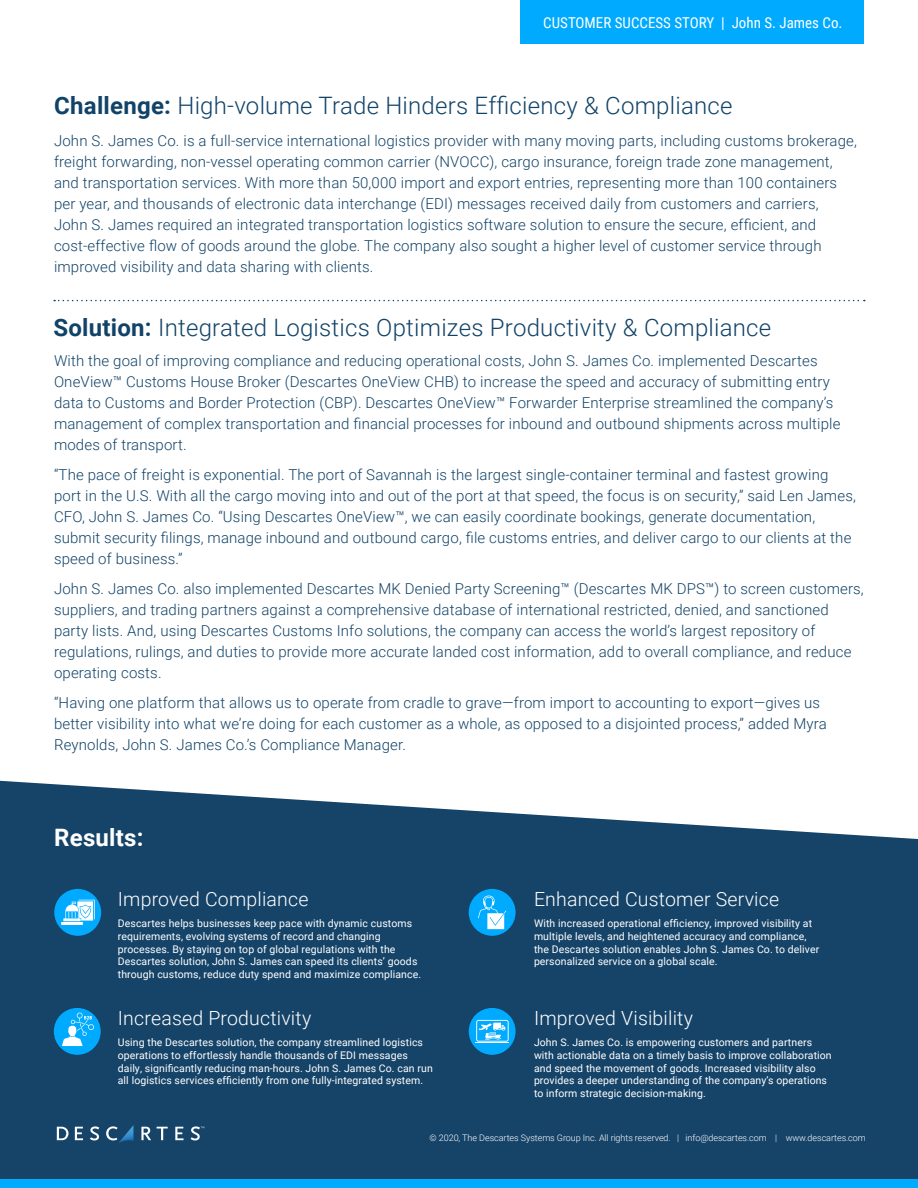
<style>
.page{position:relative;width:918px;height:1188px;background:#fff}
.page>*{position:absolute;margin:0;border:0;box-sizing:border-box;transform-origin:0 0}
.t1{font:300 24px "Roboto";letter-spacing:.01em;color:#114368}
.t2{font:700 24px "Roboto";letter-spacing:.01em;color:#fff}
.t3{font:300 19.5px "Roboto";letter-spacing:.01em;color:#fff}
.Body{font:300 15px/21px "Roboto";letter-spacing:.01em;color:#114368}
.t4{font:15px "Roboto Condensed";color:#fff}
.t5{font:10.5px/12.6px "Roboto";letter-spacing:.01em;color:#fff}
.t6{font:300 9px "Roboto";letter-spacing:-.005em;color:#fff}
.s1{font-weight:700}
</style>
<div class="page">
<svg style="left:0;top:781px;width:918px;height:398px;background:#275174"></svg>
<div style="left:521px;top:0;width:343px;height:43px;background:#0af"></div>
<svg style="left:54px;top:300px;width:811px;height:1px"></svg>
<div style="left:0;top:1179px;width:918px;height:9px;background:#0af"></div>
<div style="left:469px;top:1008px;width:47px;height:47px;background:#0af;border-radius:50%"></div>
<div style="left:54px;top:1008px;width:47px;height:47px;background:#0af;border-radius:50%"></div>
<div style="left:469px;top:889px;width:47px;height:47px;background:#0af;border-radius:50%"></div>
<div style="left:54px;top:889px;width:47px;height:47px;background:#0af;border-radius:50%"></div>
<svg style="left:57px;top:1127px;width:12px;height:13px"></svg>
<svg style="left:75px;top:1127px;width:8px;height:13px"></svg>
<svg style="left:90px;top:1126px;width:9px;height:14px"></svg>
<svg style="left:141px;top:1127px;width:10px;height:13px"></svg>
<svg style="left:157px;top:1127px;width:11px;height:13px"></svg>
<svg style="left:175px;top:1127px;width:9px;height:13px"></svg>
<svg style="left:191px;top:1126px;width:13px;height:14px"></svg>
<svg style="left:106px;top:1126px;width:27px;height:17px"></svg>
<svg style="left:61px;top:900px;width:34px;height:25px"></svg>
<svg style="left:478px;top:896px;width:28px;height:33px"></svg>
<svg style="left:62px;top:1012px;width:32px;height:34px"></svg>
<hr style="left:475px;top:1042px;width:34px;height:1px;background:#fff">
<svg style="left:476px;top:1020px;width:33px;height:22px"></svg>
<p class="t4" style="left:543px;top:12px;width:301px">CUSTOMER SUCCESS STORY | John S. James Co.</p>
<p class="t1" style="left:54px;top:88px;width:680px"><span class="s1">Challenge:</span> High-volume Trade Hinders Efficiency &amp; Compliance</p>
<p class="Body" style="left:54px;top:129px;width:805px">John S. James Co. is a full-service international logistics provider with many moving parts, including customs brokerage, freight forwarding, non-vessel operating common carrier (NVOCC), cargo insurance, foreign trade zone management, and transportation services. With more than 50,000 import and export entries, representing more than 100 containers per year, and thousands of electronic data interchange (EDI) messages received daily from customers and carriers,<br>John S. James required an integrated transportation logistics software solution to ensure the secure, efficient, and cost-effective flow of goods around the globe. The company also sought a higher level of customer service through improved visibility and data sharing with clients.</p>
<p class="t1" style="left:53px;top:310px;width:719px"><span class="s1">Solution:</span> Integrated Logistics Optimizes Productivity &amp; Compliance</p>
<p class="Body" style="left:54px;top:350px;width:765px">With the goal of improving compliance and reducing operational costs, John S. James Co. implemented Descartes</p>
<p class="Body" style="left:54px;top:371px;width:777px">OneView™ Customs House Broker (Descartes OneView CHB) to increase the speed and accuracy of submitting entry</p>
<p class="Body" style="left:54px;top:392px;width:781px">data to Customs and Border Protection (CBP). Descartes OneView™ Forwarder Enterprise streamlined the company’s</p>
<p class="Body" style="left:54px;top:413px;width:788px">management of complex transportation and financial processes for inbound and outbound shipments across multiple</p>
<p class="Body" style="left:54px;top:434px;width:134px">modes of transport.</p>
<p class="Body" style="left:54px;top:464px;width:776px">“The pace of freight is exponential. The port of Savannah is the largest single-container terminal and fastest growing</p>
<p class="Body" style="left:54px;top:485px;width:803px">port in the U.S. With all the cargo moving into and out of the port at that speed, the focus is on security,” said Len James,</p>
<p class="Body" style="left:54px;top:506px;width:763px">CFO, John S. James Co. “Using Descartes OneView™, we can easily coordinate bookings, generate documentation,</p>
<p class="Body" style="left:54px;top:527px;width:799px">submit security filings, manage inbound and outbound cargo, file customs entries, and deliver cargo to our clients at the</p>
<p class="Body" style="left:54px;top:548px;width:130px">speed of business.”</p>
<p class="Body" style="left:54px;top:578px;width:811px">John S. James Co. also implemented Descartes MK Denied Party Screening™ (Descartes MK DPS™) to screen customers,</p>
<p class="Body" style="left:54px;top:599px;width:799px">suppliers, and trading partners against a comprehensive database of international restricted, denied, and sanctioned party lists. And, using Descartes Customs Info solutions, the company can access the world’s largest repository of regulations, rulings, and duties to provide more accurate landed cost information, add to overall compliance, and reduce operating costs.</p>
<p class="Body" style="left:54px;top:692px;width:768px">“Having one platform that allows us to operate from cradle to grave—from import to accounting to export—gives us</p>
<p class="Body" style="left:54px;top:713px;width:774px">better visibility into what we’re doing for each customer as a whole, as opposed to a disjointed process,” added Myra</p>
<p class="Body" style="left:54px;top:734px;width:353px">Reynolds, John S. James Co.’s Compliance Manager.</p>
<p class="t2" style="left:54px;top:820px;width:91px">Results:</p>
<p class="t3" style="left:118px;top:886px;width:192px">Improved Compliance</p>
<p class="t5" style="left:118px;top:917px;width:305px">Descartes helps businesses keep pace with dynamic customs requirements, evolving systems of record and changing processes. By staying on top of global regulations with the Descartes solution, John S. James can speed its clients’ goods through customs, reduce duty spend and maximize compliance.</p>
<p class="t3" style="left:534px;top:886px;width:247px">Enhanced Customer Service</p>
<p class="t5" style="left:534px;top:917px;width:280px">With increased operational efficiency, improved visibility at</p>
<p class="t5" style="left:534px;top:930px;width:274px">multiple levels, and heightened accuracy and compliance,</p>
<p class="t5" style="left:534px;top:942px;width:287px">the Descartes solution enables John S. James Co. to deliver</p>
<p class="t5" style="left:534px;top:955px;width:185px">personalized service on a global scale.</p>
<p class="t3" style="left:118px;top:1005px;width:195px">Increased Productivity</p>
<p class="t5" style="left:118px;top:1036px;width:317px">Using the Descartes solution, the company streamlined logistics operations to effortlessly handle thousands of EDI messages daily, significantly reducing man-hours. John S. James Co. can run all logistics services efficiently from one fully-integrated system.</p>
<p class="t3" style="left:534px;top:1005px;width:161px">Improved Visibility</p>
<p class="t5" style="left:534px;top:1036px;width:299px">John S. James Co. is empowering customers and partners with actionable data on a timely basis to improve collaboration and speed the movement of goods. Increased visibility also provides a deeper understanding of the company’s operations to inform strategic decision-making.</p>
<p class="t6" style="left:430px;top:1132px;width:438px">© 2020, The Descartes Systems Group Inc. All rights reserved. | info@descartes.com | www.descartes.com</p>
</div>
